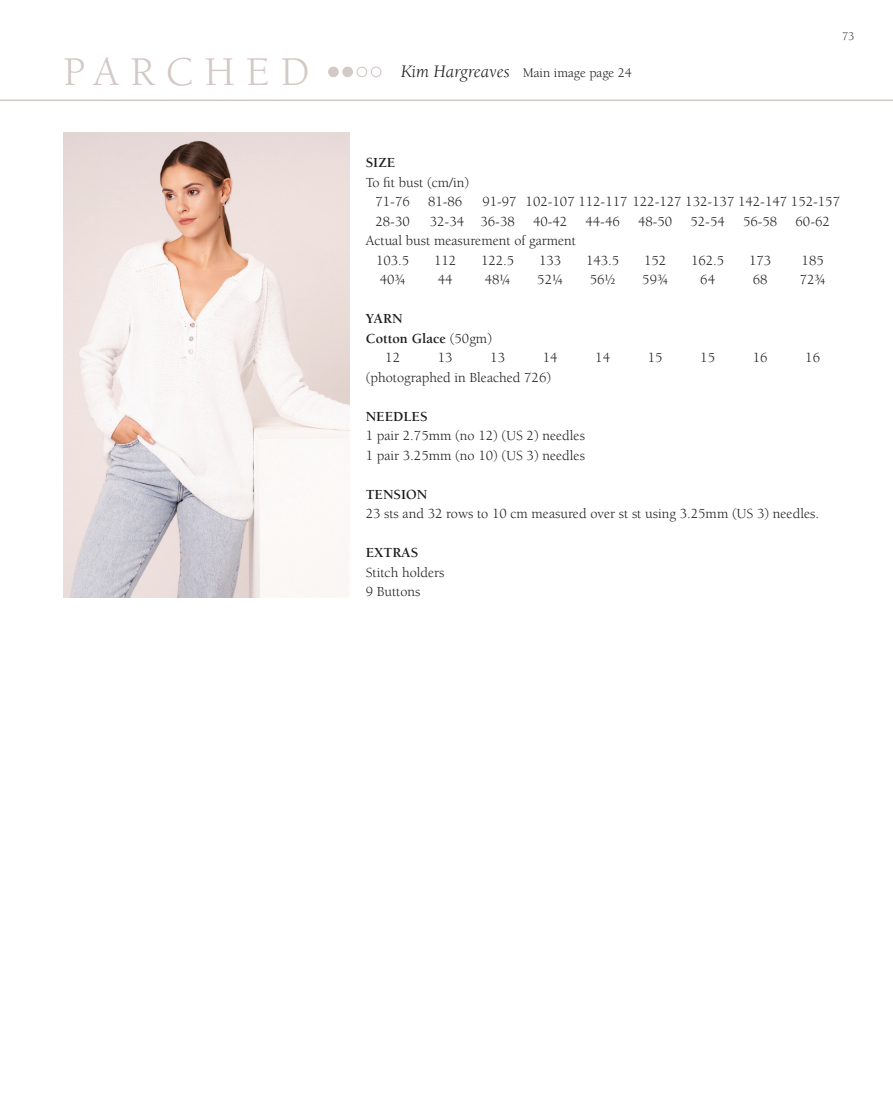
<style>
.page{position:relative;width:893px;height:1105px;background:#fff}
.page>*{position:absolute;margin:0;border:0;box-sizing:border-box;transform-origin:0 0}
.t1{font:42px "Berkeley Std";letter-spacing:.27em;color:#d3c9c7}
.Tabs_BW{font:14.25px "Berkeley Std";color:#1d1d1b}
.Tabs_BW-2{font:700 14.25px "Berkeley Std";color:#1d1d1b}
.t2{font:13.5px "Berkeley Std";color:#1d1d1b}
.t3{font:12px "Berkeley Std";color:#3d3d3c}
.s1{font-style:italic;font-size:18px}
.s2{font-weight:400}
</style>
<div class="page">
<img style="left:63px;top:132px;width:287px;height:465px">
<div style="left:357px;top:67px;width:10px;height:10px;border:1px solid #d3c9c7;border-radius:50%"></div>
<div style="left:371px;top:67px;width:10px;height:10px;border:1px solid #d3c9c7;border-radius:50%"></div>
<div style="left:343px;top:67px;width:9px;height:10px;background:#d3c9c7;border-radius:50%"></div>
<div style="left:342px;top:67px;width:11px;height:10px;border:1px solid #d3c9c7;border-radius:50%"></div>
<div style="left:329px;top:67px;width:9px;height:10px;background:#d3c9c7;border-radius:50%"></div>
<div style="left:328px;top:67px;width:11px;height:10px;border:1px solid #d3c9c7;border-radius:50%"></div>
<hr style="left:0;top:100px;width:893px;height:1px;background:#d3c9c7">
<p class="t1" style="left:63px;top:49px;width:248px">PARCHED</p>
<p class="t2" style="left:401px;top:66px;width:233px"><span class="s1">Kim Hargreaves</span> Main image page 24</p>
<p class="t3" style="left:842px;top:29px;width:14px">73</p>
<p class="Tabs_BW-2" style="left:366px;top:155px;width:31px">SIZE</p>
<p class="Tabs_BW" style="left:366px;top:174px;width:105px">To fit bust (cm/in)</p>
<p class="Tabs_BW" style="left:375px;top:194px;width:36px">71-76</p>
<p class="Tabs_BW" style="left:428px;top:194px;width:36px">81-86</p>
<p class="Tabs_BW" style="left:482px;top:194px;width:359px">91-97 102-107 112-117 122-127 132-137 142-147 152-157</p>
<p class="Tabs_BW" style="left:375px;top:213px;width:36px">28-30</p>
<p class="Tabs_BW" style="left:430px;top:213px;width:86px">32-34 36-38</p>
<p class="Tabs_BW" style="left:533px;top:213px;width:36px">40-42</p>
<p class="Tabs_BW" style="left:585px;top:213px;width:36px">44-46</p>
<p class="Tabs_BW" style="left:638px;top:213px;width:36px">48-50</p>
<p class="Tabs_BW" style="left:690px;top:213px;width:36px">52-54</p>
<p class="Tabs_BW" style="left:743px;top:213px;width:36px">56-58</p>
<p class="Tabs_BW" style="left:795px;top:213px;width:36px">60-62</p>
<p class="Tabs_BW" style="left:366px;top:233px;width:212px">Actual bust measurement of garment</p>
<p class="Tabs_BW" style="left:376px;top:252px;width:35px">103.5</p>
<p class="Tabs_BW" style="left:434px;top:252px;width:24px">112</p>
<p class="Tabs_BW" style="left:481px;top:252px;width:35px">122.5</p>
<p class="Tabs_BW" style="left:539px;top:252px;width:24px">133</p>
<p class="Tabs_BW" style="left:586px;top:252px;width:35px">143.5</p>
<p class="Tabs_BW" style="left:644px;top:252px;width:24px">152</p>
<p class="Tabs_BW" style="left:691px;top:252px;width:35px">162.5</p>
<p class="Tabs_BW" style="left:749px;top:252px;width:24px">173</p>
<p class="Tabs_BW" style="left:802px;top:252px;width:24px">185</p>
<p class="Tabs_BW" style="left:380px;top:272px;width:27px">40¾</p>
<p class="Tabs_BW" style="left:438px;top:272px;width:16px">44</p>
<p class="Tabs_BW" style="left:485px;top:272px;width:27px">48¼</p>
<p class="Tabs_BW" style="left:537px;top:272px;width:27px">52¼</p>
<p class="Tabs_BW" style="left:590px;top:272px;width:27px">56½</p>
<p class="Tabs_BW" style="left:642px;top:272px;width:27px">59¾</p>
<p class="Tabs_BW" style="left:700px;top:272px;width:16px">64</p>
<p class="Tabs_BW" style="left:753px;top:272px;width:16px">68</p>
<p class="Tabs_BW" style="left:800px;top:272px;width:27px">72¾</p>
<p class="Tabs_BW-2" style="left:366px;top:311px;width:38px">YARN</p>
<p class="Tabs_BW-2" style="left:366px;top:330px;width:128px">Cotton Glace <span class="s2">(50gm)</span></p>
<p class="Tabs_BW" style="left:385px;top:350px;width:16px">12</p>
<p class="Tabs_BW" style="left:438px;top:350px;width:16px">13</p>
<p class="Tabs_BW" style="left:490px;top:350px;width:16px">13</p>
<p class="Tabs_BW" style="left:543px;top:350px;width:16px">14</p>
<p class="Tabs_BW" style="left:595px;top:350px;width:16px">14</p>
<p class="Tabs_BW" style="left:648px;top:350px;width:16px">15</p>
<p class="Tabs_BW" style="left:700px;top:350px;width:16px">15</p>
<p class="Tabs_BW" style="left:753px;top:350px;width:16px">16</p>
<p class="Tabs_BW" style="left:805px;top:350px;width:16px">16</p>
<p class="Tabs_BW" style="left:366px;top:369px;width:187px">(photographed in Bleached 726)</p>
<p class="Tabs_BW-2" style="left:366px;top:408px;width:64px">NEEDLES</p>
<p class="Tabs_BW" style="left:366px;top:428px;width:221px">1 pair 2.75mm (no 12) (US 2) needles</p>
<p class="Tabs_BW" style="left:366px;top:447px;width:221px">1 pair 3.25mm (no 10) (US 3) needles</p>
<p class="Tabs_BW-2" style="left:366px;top:486px;width:63px">TENSION</p>
<p class="Tabs_BW" style="left:366px;top:506px;width:455px">23 sts and 32 rows to 10 cm measured over st st using 3.25mm (US 3) needles.</p>
<p class="Tabs_BW-2" style="left:366px;top:545px;width:54px">EXTRAS</p>
<p class="Tabs_BW" style="left:366px;top:564px;width:80px">Stitch holders</p>
<p class="Tabs_BW" style="left:366px;top:584px;width:56px">9 Buttons</p>
</div>
